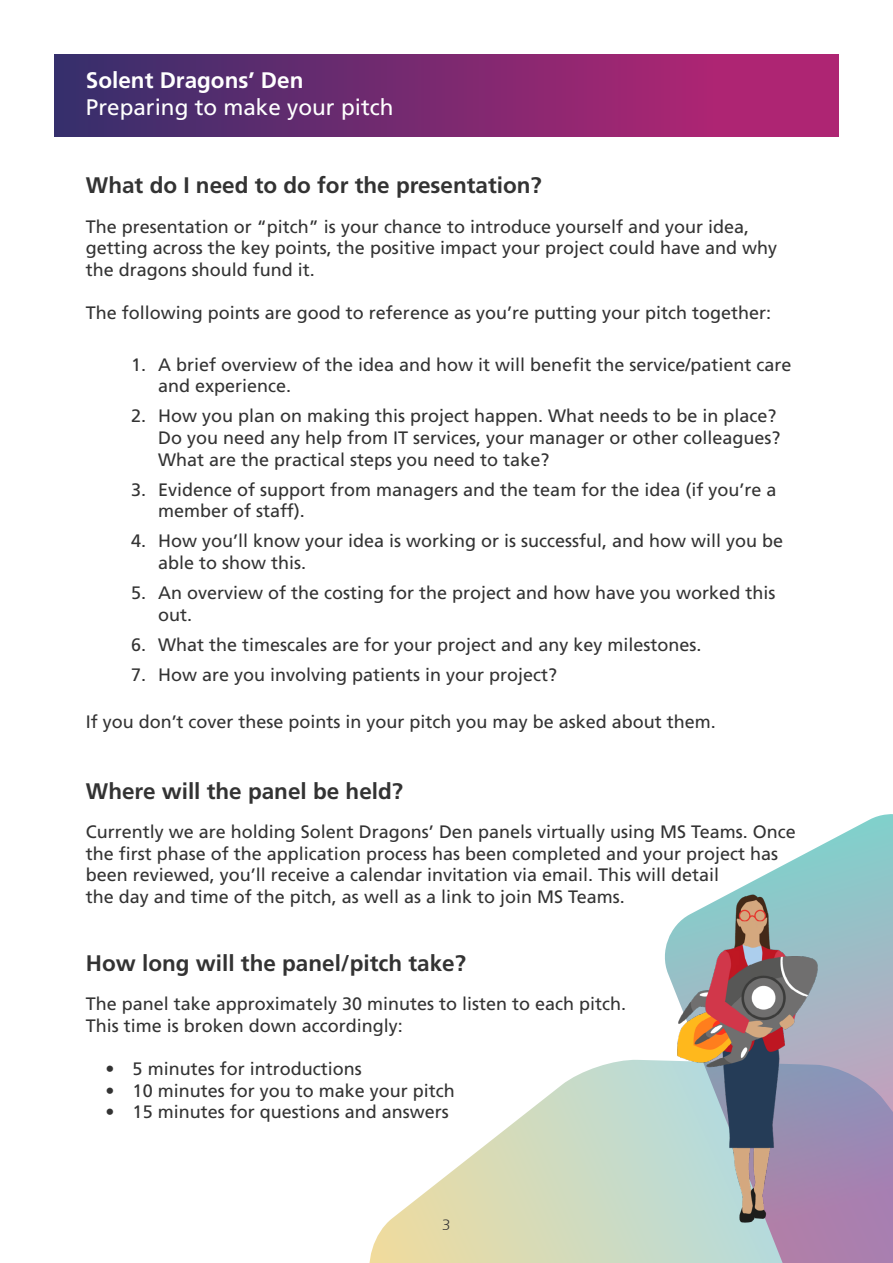
<style>
.page{position:relative;width:893px;height:1263px;background:#fff}
.page>*{position:absolute;margin:0;border:0;box-sizing:border-box;transform-origin:0 0}
.t1{font:700 22.5px "Frutiger LT Std";color:#333}
.t2{font:22.5px "Frutiger LT Std";color:#fff}
.t3{font:700 22.5px "Frutiger LT Std";color:#fff}
.t4{font:18px/21.6px "Frutiger LT Std";color:#333}
.t5{font:300 15px "Frutiger";color:#333}
</style>
<div class="page">
<div style="left:54px;top:54px;width:785px;height:82px;background:linear-gradient(to right,#382f6c,#be2474)"></div>
<svg style="left:369px;top:1075px;width:290px;height:188px"></svg>
<svg style="left:659px;top:814px;width:234px;height:449px"></svg>
<img style="left:578px;top:885px;width:315px;height:340px">
<p class="t3" style="left:86px;top:67px;width:219px">Solent Dragons’ Den</p>
<p class="t2" style="left:86px;top:94px;width:309px">Preparing to make your pitch</p>
<p class="t1" style="left:86px;top:172px;width:457px">What do I need to do for the presentation?</p>
<p class="t4" style="left:86px;top:216px;width:693px">The presentation or “pitch” is your chance to introduce yourself and your idea, getting across the key points, the positive impact your project could have and why the dragons should fund it.</p>
<p class="t4" style="left:86px;top:302px;width:687px">The following points are good to reference as you’re putting your pitch together:</p>
<p class="t4" style="left:158px;top:354px;width:635px;text-indent:-27px">1. A brief overview of the idea and how it will benefit the service/patient care and experience.</p>
<p class="t4" style="left:158px;top:405px;width:624px;text-indent:-27px">2. How you plan on making this project happen. What needs to be in place?<br>Do you need any help from IT services, your manager or other colleagues?<br>What are the practical steps you need to take?</p>
<p class="t4" style="left:158px;top:479px;width:620px;text-indent:-27px">3. Evidence of support from managers and the team for the idea (if you’re a member of staff).</p>
<p class="t4" style="left:158px;top:530px;width:627px;text-indent:-27px">4. How you’ll know your idea is working or is successful, and how will you be able to show this.</p>
<p class="t4" style="left:158px;top:582px;width:619px;text-indent:-27px">5. An overview of the costing for the project and how have you worked this out.</p>
<p class="t4" style="left:131px;top:634px;width:572px">6. What the timescales are for your project and any key milestones.</p>
<p class="t4" style="left:131px;top:664px;width:428px">7. How are you involving patients in your project?</p>
<p class="t4" style="left:86px;top:711px;width:631px">If you don’t cover these points in your pitch you may be asked about them.</p>
<p class="t1" style="left:86px;top:778px;width:319px">Where will the panel be held?</p>
<p class="t4" style="left:86px;top:821px;width:711px">Currently we are holding Solent Dragons’ Den panels virtually using MS Teams. Once the first phase of the application process has been completed and your project has been reviewed, you’ll receive a calendar invitation via email. This will detail<br>the day and time of the pitch, as well as a link to join MS Teams.</p>
<p class="t1" style="left:86px;top:950px;width:382px">How long will the panel/pitch take?</p>
<p class="t4" style="left:86px;top:993px;width:542px">The panel take approximately 30 minutes to listen to each pitch.<br>This time is broken down accordingly:</p>
<p class="t4" style="left:106px;top:1058px;width:258px">• 5 minutes for introductions</p>
<p class="t4" style="left:106px;top:1080px;width:351px">• 10 minutes for you to make your pitch</p>
<p class="t4" style="left:106px;top:1101px;width:345px">• 15 minutes for questions and answers</p>
<p class="t5" style="left:442px;top:1215px;width:10px">3</p>
</div>
